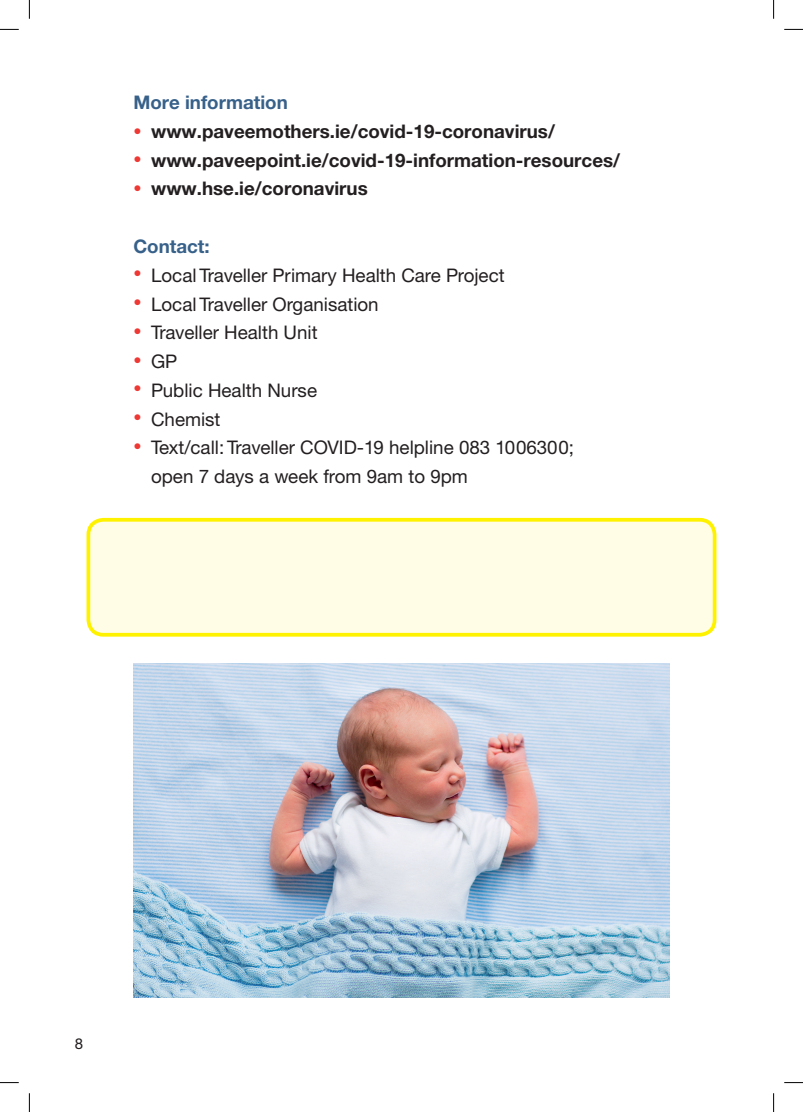
<style>
.page{position:relative;width:803px;height:1112px;background:#fff}
.page>*{position:absolute;margin:0;border:0;box-sizing:border-box;transform-origin:0 0}
.t1{font:18.75px/28.8px "Helvetica Neue CE";color:#231f20}
.t2{font:700 18.75px "Helvetica Neue CE";color:#231f20}
.heads_big_16s{font:700 18.75px "Helvetica Neue CE";color:#38618a}
.t3{font:15px "Helvetica Neue CE";color:#231f20}
.s1{font-weight:400;font-size:16.25px;color:#ef3834}
.s2{font-size:16.25px;color:#ef3834}
</style>
<div class="page">
<img style="left:133px;top:663px;width:537px;height:334px">
<div style="left:88px;top:519px;width:626px;height:115px;background:#fffde5;border-radius:15px"></div>
<div style="left:87px;top:518px;width:629px;height:118px;border:4px solid #fff200;border-radius:15px"></div>
<svg style="left:0;top:29px;width:19px;height:1px"></svg>
<svg style="left:784px;top:29px;width:19px;height:1px"></svg>
<svg style="left:0;top:1082px;width:19px;height:1px"></svg>
<svg style="left:784px;top:1082px;width:19px;height:1px"></svg>
<svg style="left:29px;top:0;width:1px;height:19px"></svg>
<svg style="left:29px;top:1093px;width:1px;height:18px"></svg>
<svg style="left:773px;top:0;width:1px;height:19px"></svg>
<svg style="left:773px;top:1093px;width:1px;height:18px"></svg>
<p class="heads_big_16s" style="left:133px;top:91px;width:156px">More information</p>
<p class="t2" style="left:133px;top:120px;width:423px"><span class="s1">•</span> www.paveemothers.ie/covid-19-coronavirus/</p>
<p class="t2" style="left:133px;top:148px;width:488px"><span class="s2">•</span> www.paveepoint.ie/covid-19-information-resources/</p>
<p class="t2" style="left:133px;top:177px;width:236px"><span class="s2">•</span> www.hse.ie/coronavirus</p>
<p class="heads_big_16s" style="left:133px;top:235px;width:78px">Contact:</p>
<p class="t1" style="left:133px;top:261px;width:373px"><span class="s2">•</span> Local Traveller Primary Health Care Project</p>
<p class="t1" style="left:133px;top:289px;width:247px"><span class="s2">•</span> Local Traveller Organisation</p>
<p class="t1" style="left:133px;top:318px;width:186px"><span class="s2">•</span> Traveller Health Unit</p>
<p class="t1" style="left:133px;top:347px;width:46px"><span class="s2">•</span> GP</p>
<p class="t1" style="left:133px;top:376px;width:185px"><span class="s2">•</span> Public Health Nurse</p>
<p class="t1" style="left:133px;top:404px;width:89px"><span class="s2">•</span> Chemist</p>
<p class="t1" style="left:151px;top:433px;width:424px;text-indent:-18px"><span class="s2">•</span> Text/call: Traveller COVID-19 helpline 083 1006300; open 7 days a week from 9am to 9pm</p>
<p class="t3" style="left:75px;top:1034px;width:10px">8</p>
</div>
